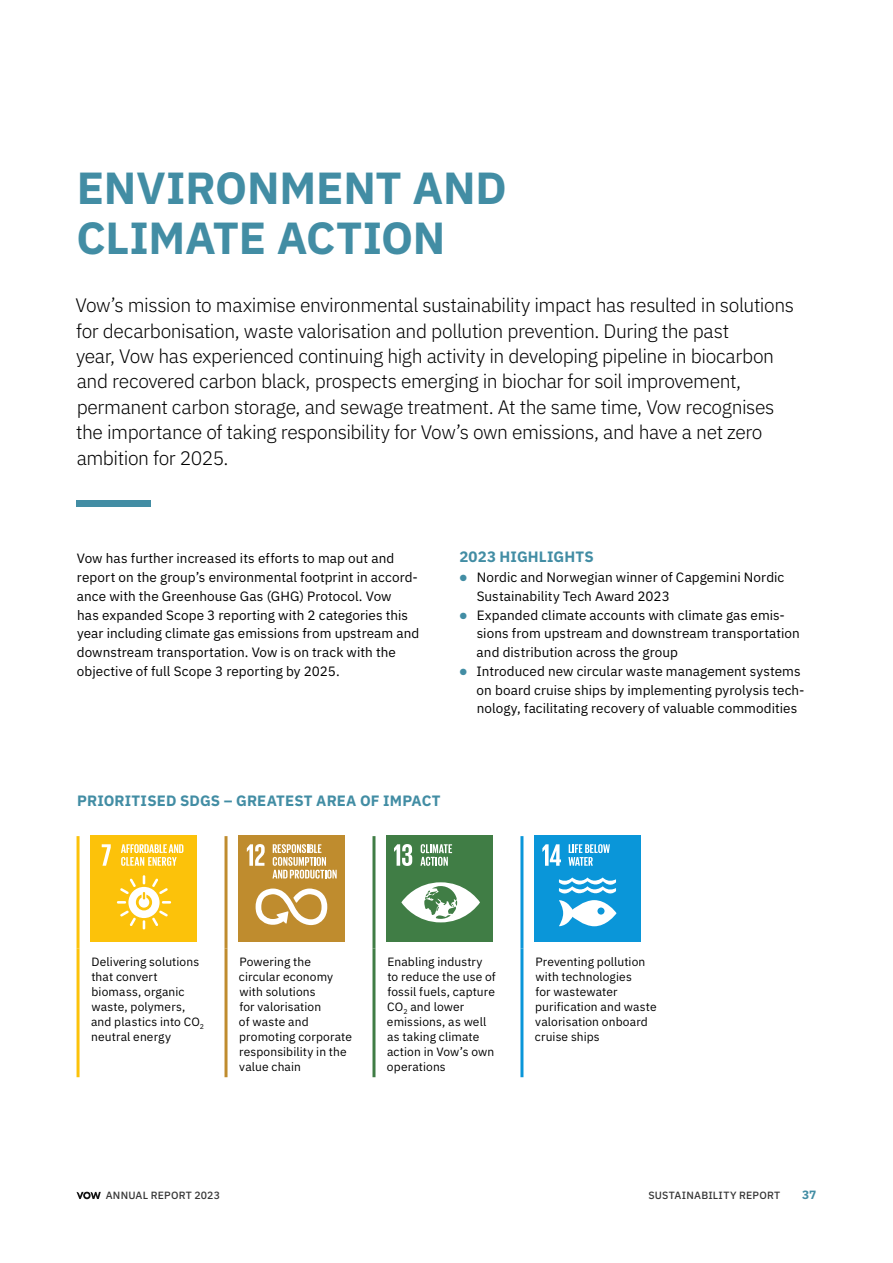
<style>
.page{position:relative;width:893px;height:1263px;background:#fff}
.page>*{position:absolute;margin:0;border:0;box-sizing:border-box;transform-origin:0 0}
.t1{font:700 45px/51px "IBM Plex Sans";letter-spacing:-.005em;color:#428da4}
.t2{font:300 19.5px/25.3px "IBM Plex Sans";letter-spacing:-.02em;color:#000}
.t3{font:700 15px "IBM Plex Sans";letter-spacing:.01em;color:#428da4}
.t4{font:13.5px/18.8px "IBM Plex Sans";letter-spacing:.005em;color:#000}
.t5{font:12px/15px "IBM Plex Sans";letter-spacing:.01em;color:#000}
.t6{font:700 12px "IBM Plex Sans";color:#428da4}
.t7{font:500 10.5px "IBM Plex Sans";letter-spacing:.025em;color:#363636}
.s1{color:#428da4}
</style>
<div class="page">
<div style="left:77px;top:500px;width:74px;height:7px;background:#428da4"></div>
<hr style="left:77px;top:836px;width:3px;height:112px;background:#fcc20a">
<hr style="left:77px;top:948px;width:3px;height:129px;background:#fcc20a">
<hr style="left:225px;top:836px;width:3px;height:112px;background:#bf8c2e">
<hr style="left:225px;top:948px;width:3px;height:129px;background:#bf8c2e">
<hr style="left:372px;top:836px;width:3px;height:112px;background:#407d45">
<hr style="left:372px;top:948px;width:3px;height:129px;background:#407d45">
<hr style="left:520px;top:836px;width:3px;height:112px;background:#0a96d9">
<hr style="left:520px;top:948px;width:3px;height:129px;background:#0a96d9">
<div style="left:91px;top:835px;width:106px;height:107px;background:#fcc20a"></div>
<svg style="left:102px;top:844px;width:9px;height:22px"></svg>
<svg style="left:117px;top:875px;width:54px;height:54px"></svg>
<svg style="left:121px;top:844px;width:62px;height:22px"></svg>
<div style="left:239px;top:835px;width:106px;height:107px;background:#bf8c2e"></div>
<svg style="left:247px;top:844px;width:18px;height:22px"></svg>
<svg style="left:256px;top:888px;width:71px;height:37px"></svg>
<svg style="left:272px;top:844px;width:65px;height:34px"></svg>
<div style="left:387px;top:835px;width:106px;height:107px;background:#407d45"></div>
<svg style="left:394px;top:844px;width:18px;height:22px"></svg>
<svg style="left:401px;top:882px;width:79px;height:40px"></svg>
<svg style="left:420px;top:844px;width:32px;height:22px"></svg>
<div style="left:535px;top:835px;width:106px;height:107px;background:#0a96d9"></div>
<svg style="left:542px;top:844px;width:19px;height:22px"></svg>
<svg style="left:559px;top:877px;width:57px;height:49px"></svg>
<svg style="left:568px;top:844px;width:42px;height:22px"></svg>
<svg style="left:77px;top:1191px;width:24px;height:8px"></svg>
<h1 class="t1" style="left:77px;top:158px;width:432px">ENVIRONMENT AND<br>CLIMATE ACTION</h1>
<p class="t2" style="left:76px;top:291px;width:720px">Vow’s mission to maximise environmental sustainability impact has resulted in solutions for decarbonisation, waste valorisation and pollution prevention. During the past<br>year, Vow has experienced continuing high activity in developing pipeline in biocarbon and recovered carbon black, prospects emerging in biochar for soil improvement, permanent carbon storage, and sewage treatment. At the same time, Vow recognises the importance of taking responsibility for Vow’s own emissions, and have a net zero ambition for 2025.</p>
<p class="t4" style="left:77px;top:548px;width:344px">Vow has further increased its efforts to map out and report on the group’s environmental footprint in accord&shy;ance with the Greenhouse Gas (GHG) Protocol. Vow<br>has expanded Scope 3 reporting with 2 categories this year including climate gas emissions from upstream and downstream transportation. Vow is on track with the objective of full Scope 3 reporting by 2025.</p>
<p class="t3" style="left:459px;top:545px;width:136px">2023 HIGHLIGHTS</p>
<p class="t4" style="left:477px;top:567px;width:309px;text-indent:-17px"><span class="s1">●</span> Nordic and Norwegian winner of Capgemini Nordic<br>Sustainability Tech Award 2023</p>
<p class="t4" style="left:477px;top:604px;width:325px;text-indent:-17px"><span class="s1">●</span> Expanded climate accounts with climate gas emis&shy;sions from upstream and downstream transportation and distribution across the group</p>
<p class="t4" style="left:477px;top:660px;width:330px;text-indent:-17px"><span class="s1">●</span> Introduced new circular waste management systems on board cruise ships by implementing pyrolysis tech&shy;nology, facilitating recovery of valuable commodities</p>
<p class="t3" style="left:77px;top:788px;width:365px">PRIORITISED SDGS – GREATEST AREA OF IMPACT</p>
<p class="t5" style="left:91px;top:953px;width:115px">Delivering solutions that convert biomass, organic waste, polymers, and plastics into CO<sub>2 </sub>neutral energy</p>
<p class="t5" style="left:239px;top:953px;width:114px">Powering the circular economy with solutions<br>for valorisation<br>of waste and promoting corporate responsibility in the value chain</p>
<p class="t5" style="left:387px;top:953px;width:110px">Enabling industry to reduce the use of fossil fuels, capture<br>CO<sub>2</sub> and lower emissions, as well as taking climate action in Vow’s own operations</p>
<p class="t5" style="left:535px;top:953px;width:123px">Preventing pollution with technologies<br>for wastewater purification and waste valorisation onboard cruise ships</p>
<p class="t7" style="left:106px;top:1187px;width:116px">ANNUAL REPORT 2023</p>
<p class="t7" style="left:648px;top:1187px;width:133px">SUSTAINABILITY REPORT</p>
<p class="t6" style="left:802px;top:1185px;width:16px">37</p>
</div>
